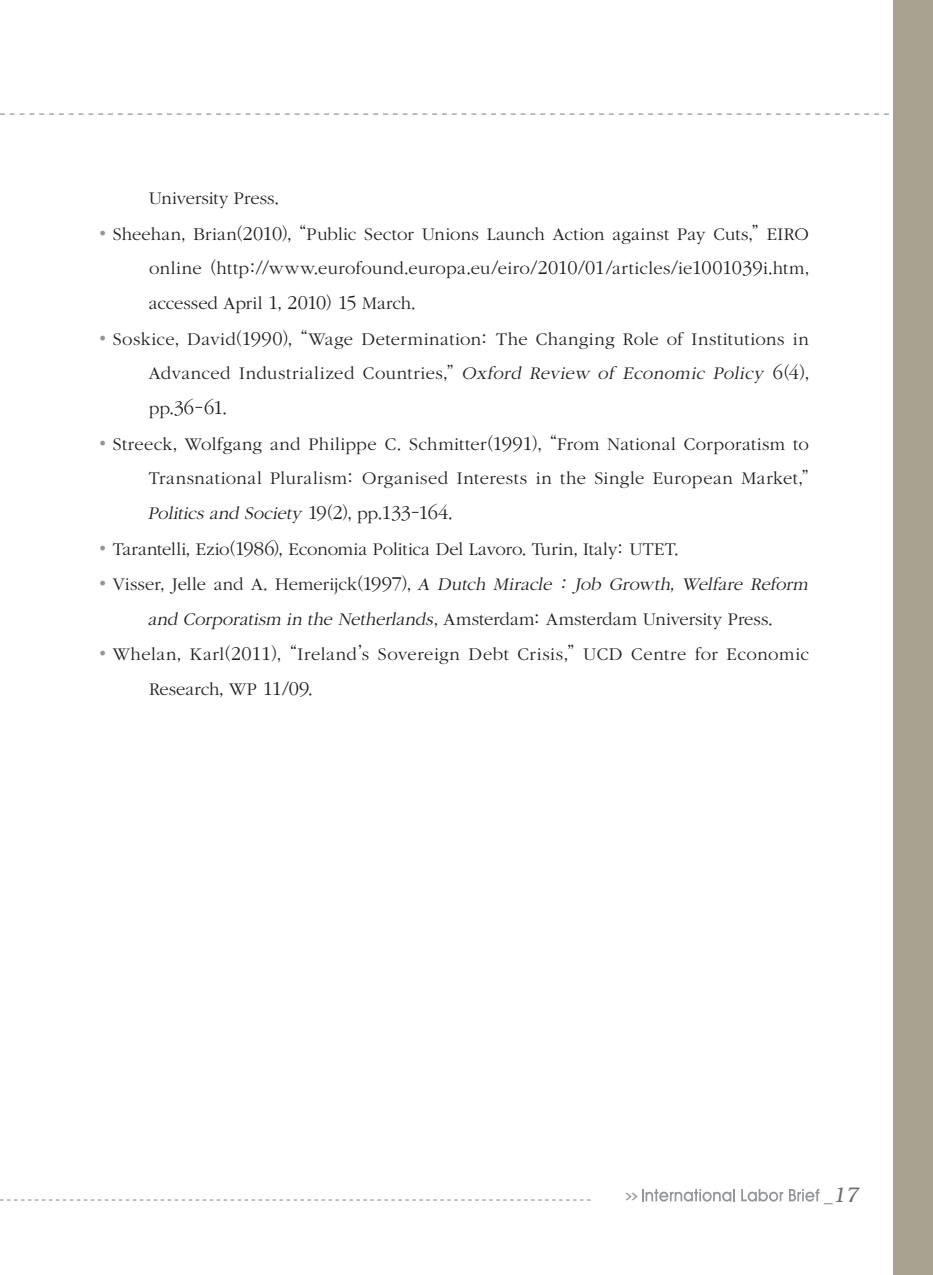
<style>
.page{position:relative;width:933px;height:1275px;background:#fff}
.page>*{position:absolute;margin:0;border:0;box-sizing:border-box;transform-origin:0 0}
.t1{font:italic 300 21px "Bookman";color:#6c6d70}
.t2{font:300 20.47px "ITC Garamond Std";color:#231f20}
.t3{font:300 18.55px/34.6px "ITC Garamond Std";letter-spacing:.02em;color:#231f20;text-align:justify}
.t4{font:italic 300 18.55px/34.3px "ITC Garamond Std";color:#231f20;text-align:center}
.t5{font:300 18.55px "ITC Garamond Std";color:#231f20}
.t6{font:700 7.88px "Ko Pub Dotum";color:#939598;scale:2 1}
.s1{font-family:"Chosunilbo NM";font-weight:400}
.s2{font-family:"Gulim";font-weight:400;font-size:19.25px;color:#939598}
.s3{font-size:20.47px}
.s4{font-style:italic}
.s5{font-size:18.55px}
.s6{font-family:"Chosunilbo NM";font-weight:400;font-size:18.55px}
.s7{font-family:"Gulim";font-weight:400;font-style:normal;font-size:19.25px;color:#939598}
.s8{font-style:normal}
.s9{font-family:"Chosunilbo NM";font-weight:400;font-style:normal}
.s10{font-style:normal;font-size:20.47px}
.s11{font-family:"Helvetica";font-weight:400;font-style:normal;font-size:17.5px}
</style>
<div class="page">
<svg style="left:0;top:1199px;width:590px;height:1px"></svg>
<svg style="left:0;top:113px;width:889px;height:2px"></svg>
<div style="left:893px;top:0;width:40px;height:1275px;background:#aaa291"></div>
<svg style="left:642px;top:1189px;width:93px;height:13px"></svg>
<svg style="left:741px;top:1189px;width:42px;height:13px"></svg>
<svg style="left:789px;top:1189px;width:30px;height:12px"></svg>
<p class="t5" style="left:149px;top:189px;width:131px">University Press<span class="s1">.</span></p>
<p class="t3" style="left:149px;top:217px;width:661px;text-indent:-50px"><span class="s2">•</span> Sheehan<span class="s1">,</span> Brian<span class="s1">(</span><span class="s3">2010</span><span class="s1">), “</span>Public Sector Unions Launch Action against Pay Cuts<span class="s1">,”</span> EIRO online <span class="s1">(</span>http<span class="s1">://</span>www<span class="s1">.</span>eurofound<span class="s1">.</span>europa<span class="s1">.</span>eu<span class="s1">/</span>eiro<span class="s1">/</span><span class="s3">2010</span><span class="s1">/</span><span class="s3">01</span><span class="s1">/</span>articles<span class="s1">/</span>ie<span class="s3">1001039</span>i<span class="s1">.</span>htm<span class="s1">, </span>accessed April <span class="s3">1</span><span class="s1">,</span> <span class="s3">2010</span><span class="s1">)</span> <span class="s3">15</span> March<span class="s1">.</span></p>
<p class="t3" style="left:99px;top:322px;width:711px;text-align:right"><span class="s2">•</span> Soskice<span class="s1">,</span> David<span class="s1">(</span><span class="s3">1990</span><span class="s1">), “</span>Wage Determination<span class="s1">:</span> The Changing Role of Institutions in<br>Advanced Industrialized Countries<span class="s1">,”</span> <span class="s4">Oxford Review of Economic Policy</span> <span class="s3">6</span><span class="s1">(</span><span class="s3">4</span><span class="s1">),</span></p>
<p class="t2" style="left:149px;top:397px;width:79px"><span class="s5">pp</span><span class="s6">.</span>36<span class="s6">-</span>61<span class="s6">.</span></p>
<p class="t3" style="left:148px;top:427px;width:663px;text-indent:-48px"><span class="s2">•</span> Streeck<span class="s1">,</span> Wolfgang and Philippe C<span class="s1">.</span> Schmitter<span class="s1">(</span><span class="s3">1991</span><span class="s1">), “</span>From National Corporatism to Transnational Pluralism<span class="s1">:</span> Organised Interests in the Single European Market<span class="s1">,” </span><span class="s4">Politics and Society</span> <span class="s3">19</span><span class="s1">(</span><span class="s3">2</span><span class="s1">),</span> pp<span class="s1">.</span><span class="s3">133</span><span class="s1">-</span><span class="s3">164</span><span class="s1">.</span></p>
<p class="t5" style="left:99px;top:539px;width:580px"><span class="s2">•</span> Tarantelli<span class="s1">,</span> Ezio<span class="s1">(</span><span class="s3">1986</span><span class="s1">),</span> Economia Politica Del Lavoro<span class="s1">.</span> Turin<span class="s1">,</span> Italy<span class="s1">:</span> UTET<span class="s1">.</span></p>
<p class="t4" style="left:99px;top:567px;width:713px"><span class="s7">•</span> <span class="s8">Visser</span><span class="s9">,</span> <span class="s8">Jelle and A</span><span class="s9">.</span> <span class="s8">Hemerijck</span><span class="s9">(</span><span class="s10">1997</span><span class="s9">),</span> A Dutch Miracle <span class="s1">:</span> Job Growth<span class="s1">,</span> Welfare Reform and Corporatism in the Netherlands<span class="s9">,</span> <span class="s8">Amsterdam</span><span class="s9">:</span> <span class="s8">Amsterdam University Press</span><span class="s9">.</span></p>
<p class="t3" style="left:149px;top:637px;width:661px;text-indent:-50px"><span class="s2">•</span> Whelan<span class="s1">,</span> Karl<span class="s1">(</span><span class="s3">2011</span><span class="s1">), “</span>Ireland<span class="s1">’</span>s Sovereign Debt Crisis<span class="s1">,”</span> UCD Centre for Economic<br>Research<span class="s1">,</span> WP <span class="s3">11</span><span class="s1">/</span><span class="s3">09</span><span class="s1">.</span></p>
<p class="t6" style="left:625px;top:1192px;width:8px">&gt;&gt;</p>
<p class="t1" style="left:824px;top:1183px;width:36px"><span class="s11">_</span>17</p>
</div>
